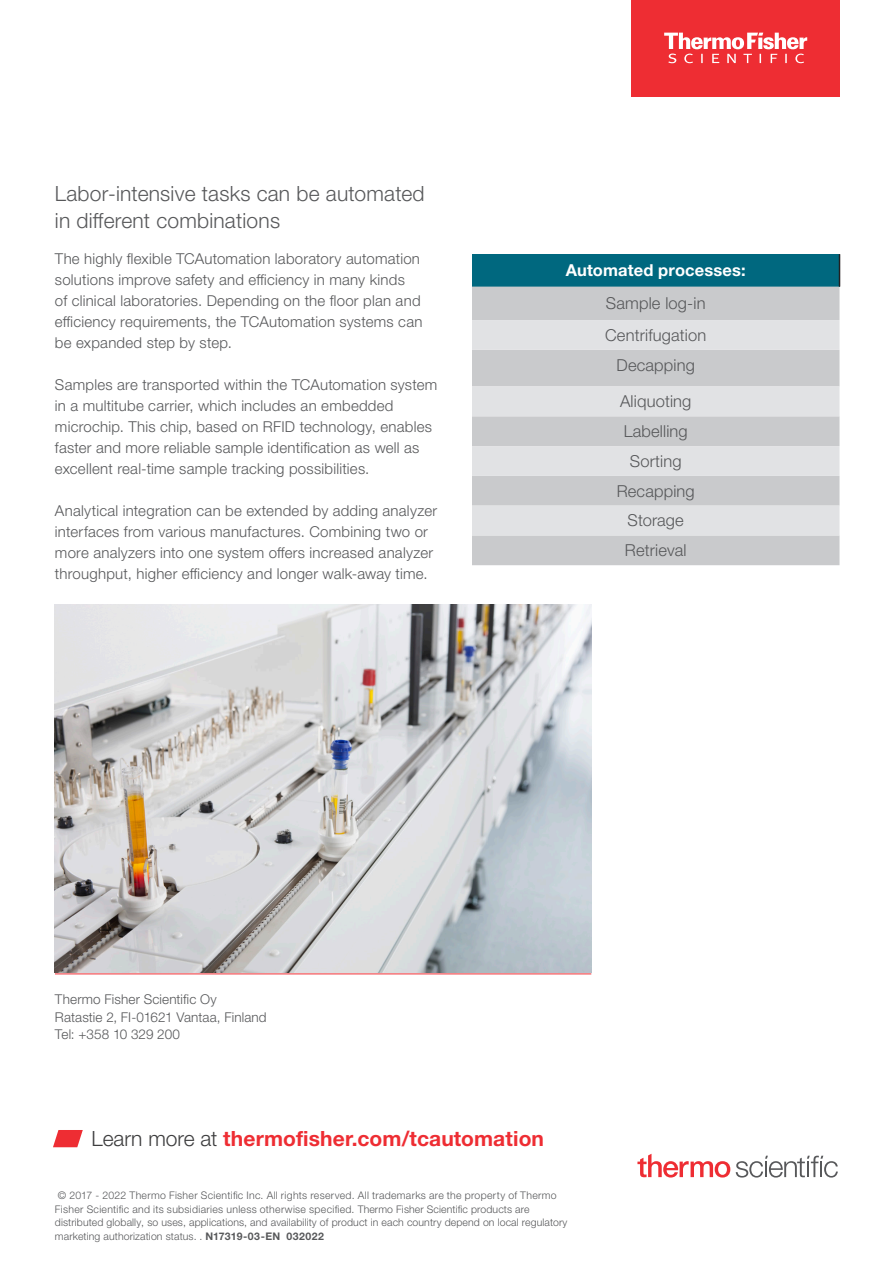
<style>
.page{position:relative;width:893px;height:1263px;background:#fff}
.page>*{position:absolute;margin:0;border:0;box-sizing:border-box;transform-origin:0 0}
.Secondary_Header{font:300 21px/27px "Helvetica Neue LTW1 G";letter-spacing:.01em;color:#57585a}
.CTA{font:700 21px "Helvetica Neue LTW1 G";letter-spacing:.005em;color:#ee2d33}
.Table_Text_-_Left{font:300 16.5px "Helvetica Neue LTW1 G";letter-spacing:.01em;color:#57585a}
.Title_Row_-_Left{font:700 16.5px "Helvetica Neue LTW1 G";letter-spacing:.01em;color:#fff}
.Table_Text_-_Bullete{font:300 16.5px "Helvetica Neue LTW1 G";letter-spacing:.01em;color:#57585a}
.Body_Copy{font:300 15px/21px "Helvetica Neue LTW1 G";letter-spacing:.015em;color:#57585a}
.t1{font:300 13.5px/17.7px "Helvetica Neue LTW1 G";letter-spacing:.01em;color:#57585a}
.Copyright___Tactic{font:300 10.5px/13.5px "Helvetica Neue LTW1 G";letter-spacing:.01em;color:#57585a}
.s1{font-weight:300;color:#3e3e3f}
.s2{font-weight:700}
</style>
<div class="page">
<hr style="left:55px;top:973px;width:536px;height:1px;background:#ee2d33">
<div style="left:472px;top:254px;width:367px;height:33px;background:#00687f"></div>
<div style="left:472px;top:287px;width:367px;height:278px;background:#c9cacc"></div>
<svg style="left:472px;top:320px;width:367px;height:215px;background:#d6d7d9"></svg>
<hr style="left:839px;top:254px;width:1px;height:33px;background:#231f20">
<img style="left:55px;top:604px;width:536px;height:368px">
<div style="left:631px;top:0;width:209px;height:96px;background:#ee2d33"></div>
<svg style="left:664px;top:33px;width:143px;height:30px"></svg>
<svg style="left:736px;top:1156px;width:102px;height:21px"></svg>
<svg style="left:637px;top:1154px;width:93px;height:23px"></svg>
<svg style="left:53px;top:1130px;width:30px;height:17px"></svg>
<p class="Secondary_Header" style="left:55px;top:180px;width:371px">Labor-intensive tasks can be automated in different combinations</p>
<p class="Body_Copy" style="left:55px;top:248px;width:369px">The highly flexible TCAutomation laboratory automation solutions improve safety and efficiency in many kinds<br>of clinical laboratories. Depending on the floor plan and efficiency requirements, the TCAutomation systems can be expanded step by step.</p>
<p class="Body_Copy" style="left:55px;top:374px;width:384px">Samples are transported within the TCAutomation system in a multitube carrier, which includes an embedded microchip. This chip, based on RFID technology, enables faster and more reliable sample identification as well as excellent real-time sample tracking possibilities.</p>
<p class="Body_Copy" style="left:55px;top:500px;width:384px">Analytical integration can be extended by adding analyzer interfaces from various manufactures. Combining two or more analyzers into one system offers increased analyzer throughput, higher efficiency and longer walk-away time.</p>
<p class="Title_Row_-_Left" style="left:566px;top:260px;width:181px">Automated processes:</p>
<p class="Table_Text_-_Left" style="left:606px;top:293px;width:101px">Sample log-in</p>
<p class="Table_Text_-_Left" style="left:605px;top:325px;width:103px">Centrifugation</p>
<p class="Table_Text_-_Left" style="left:617px;top:355px;width:80px">Decapping</p>
<p class="Table_Text_-_Bullete" style="left:620px;top:391px;width:73px">Aliquoting</p>
<p class="Table_Text_-_Left" style="left:624px;top:421px;width:65px">Labelling</p>
<p class="Table_Text_-_Left" style="left:630px;top:451px;width:53px">Sorting</p>
<p class="Table_Text_-_Left" style="left:617px;top:481px;width:80px">Recapping</p>
<p class="Table_Text_-_Left" style="left:628px;top:510px;width:58px">Storage</p>
<p class="Table_Text_-_Left" style="left:625px;top:540px;width:63px">Retrieval</p>
<p class="t1" style="left:55px;top:990px;width:213px">Thermo Fisher Scientific Oy<br>Ratastie 2, FI-01621 Vantaa, Finland</p>
<p class="t1" style="left:55px;top:1026px;width:127px">Tel: +358 10 329 200</p>
<p class="CTA" style="left:92px;top:1126px;width:454px"><span class="s1">Learn more at</span> thermofisher.com/tcautomation</p>
<p class="Copyright___Tactic" style="left:55px;top:1188px;width:514px">© 2017 - 2022 Thermo Fisher Scientific Inc. All rights reserved. All trademarks are the property of Thermo Fisher Scientific and its subsidiaries unless otherwise specified. Thermo Fisher Scientific products are distributed globally, so uses, applications, and availability of product in each country depend on local regulatory marketing authorization status. . <span class="s2">N17319-03-EN 032022</span></p>
</div>
